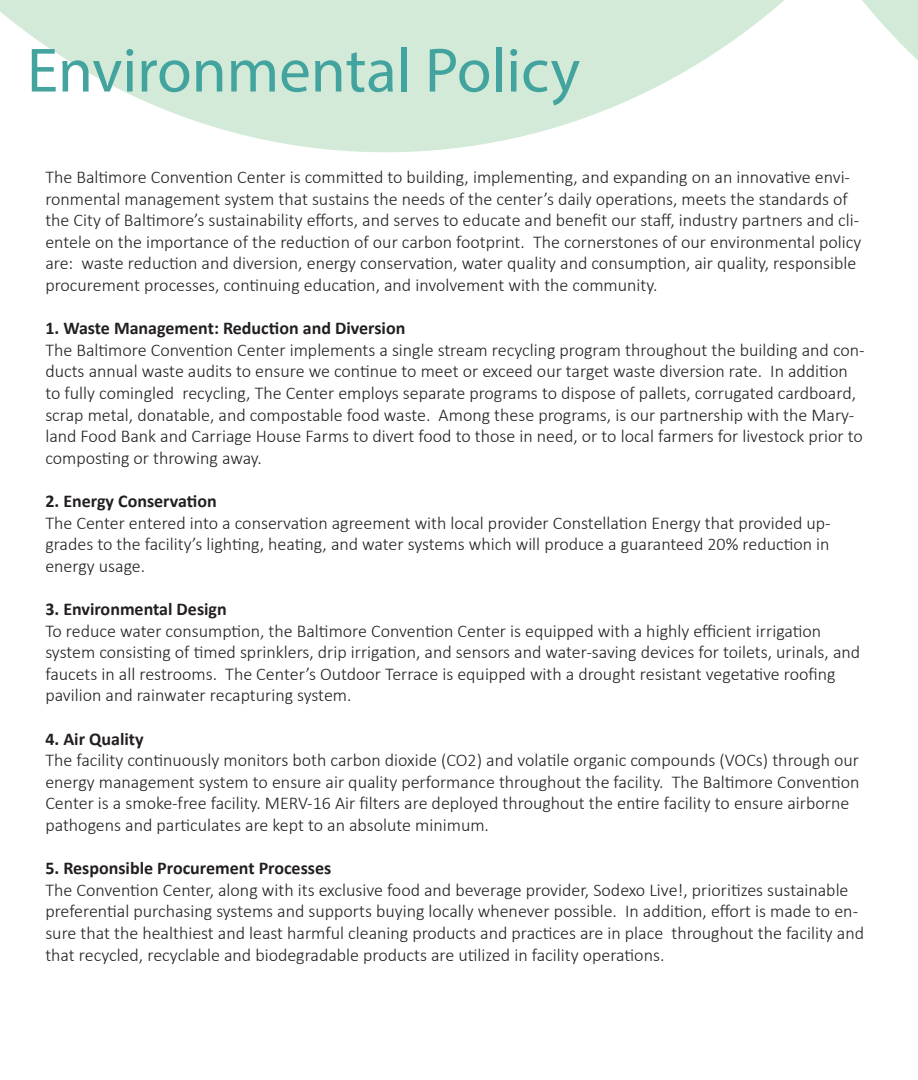
<style>
.page{position:relative;width:918px;height:1080px;background:#fff}
.page>*{position:absolute;margin:0;border:0;box-sizing:border-box;transform-origin:0 0}
.t1{font:63px "Myriad Pro";color:#43a39e}
.t2{font:300 18px/21.6px "Calibri";color:#231f20}
.t3{font:700 18px "Calibri";color:#231f20}
</style>
<div class="page">
<svg style="left:0;top:0;width:718px;height:152px;fill:#d2ead7"></svg>
<svg style="left:718px;top:0;width:200px;height:60px"></svg>
<p class="t1" style="left:27px;top:32px;width:555px">Environmental Policy</p>
<p class="t2" style="left:45px;top:166px;width:818px">The Baltimore Convention Center is committed to building, implementing, and expanding on an innovative envi&shy;ronmental management system that sustains the needs of the center’s daily operations, meets the standards of the City of Baltimore’s sustainability efforts, and serves to educate and benefit our staff, industry partners and cli&shy;entele on the importance of the reduction of our carbon footprint. The cornerstones of our environmental policy are: waste reduction and diversion, energy conservation, water quality and consumption, air quality, responsible procurement processes, continuing education, and involvement with the community.</p>
<p class="t3" style="left:45px;top:316px;width:362px">1. Waste Management: Reduction and Diversion</p>
<p class="t2" style="left:45px;top:339px;width:821px">The Baltimore Convention Center implements a single stream recycling program throughout the building and con&shy;ducts annual waste audits to ensure we continue to meet or exceed our target waste diversion rate. In addition to fully comingled recycling, The Center employs separate programs to dispose of pallets, corrugated cardboard, scrap metal, donatable, and compostable food waste. Among these programs, is our partnership with the Mary&shy;land Food Bank and Carriage House Farms to divert food to those in need, or to local farmers for livestock prior to composting or throwing away.</p>
<p class="t3" style="left:45px;top:488px;width:173px">2. Energy Conservation</p>
<p class="t2" style="left:45px;top:512px;width:787px;text-align:justify">The Center entered into a conservation agreement with local provider Constellation Energy that provided up&shy;grades to the facility’s lighting, heating, and water systems which will produce a guaranteed 20% reduction in energy usage.</p>
<p class="t3" style="left:45px;top:596px;width:183px">3. Environmental Design</p>
<p class="t2" style="left:45px;top:620px;width:816px">To reduce water consumption, the Baltimore Convention Center is equipped with a highly efficient irrigation system consisting of timed sprinklers, drip irrigation, and sensors and water-saving devices for toilets, urinals, and faucets in all restrooms. The Center’s Outdoor Terrace is equipped with a drought resistant vegetative roofing pavilion and rainwater recapturing system.</p>
<p class="t3" style="left:45px;top:726px;width:100px">4. Air Quality</p>
<p class="t2" style="left:45px;top:749px;width:816px">The facility continuously monitors both carbon dioxide (CO2) and volatile organic compounds (VOCs) through our energy management system to ensure air quality performance throughout the facility. The Baltimore Convention Center is a smoke-free facility. MERV-16 Air filters are deployed throughout the entire facility to ensure airborne pathogens and particulates are kept to an absolute minimum.</p>
<p class="t3" style="left:45px;top:856px;width:287px">5. Responsible Procurement Processes</p>
<p class="t2" style="left:45px;top:879px;width:820px">The Convention Center, along with its exclusive food and beverage provider, Sodexo Live!, prioritizes sustainable preferential purchasing systems and supports buying locally whenever possible. In addition, effort is made to en&shy;sure that the healthiest and least harmful cleaning products and practices are in place throughout the facility and that recycled, recyclable and biodegradable products are utilized in facility operations.</p>
</div>
